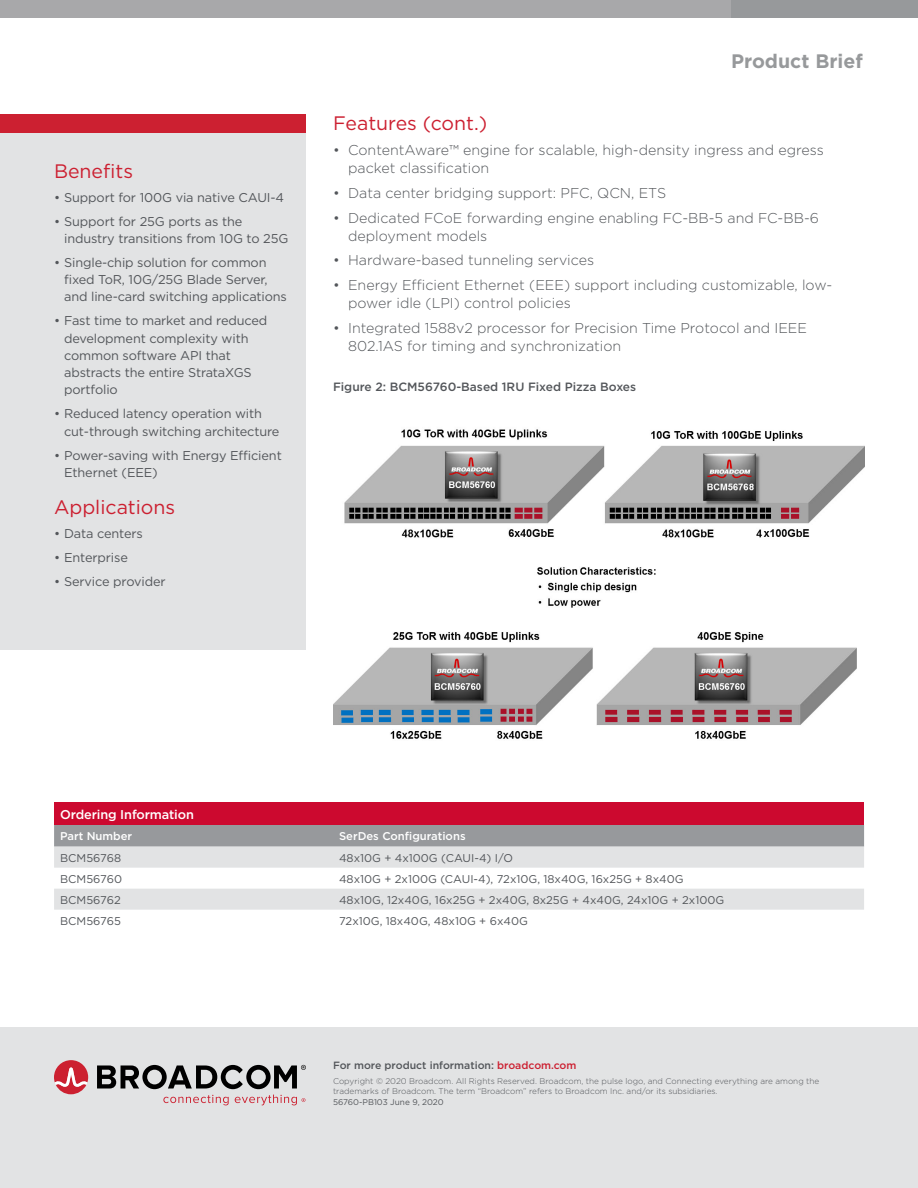
<style>
.page{position:relative;width:918px;height:1188px;background:#fff}
.page>*{position:absolute;margin:0;border:0;box-sizing:border-box;transform-origin:0 0}
.Body_Head{font:19.5px "Gotham";color:#cc2031}
.t1{font:700 19.5px "Gotham";color:#97999b}
.t2{font:300 14.25px/18px "Gotham";color:#53565a}
.t3{font:12.75px/17.2px "Gotham";letter-spacing:-.01em;color:#53565a}
.Chart_Header_8_5_9{font:500 12.75px "Gotham";letter-spacing:-.01em;color:#fff}
.Figure_Caption{font:500 12px "Gotham";color:#53565a}
.Table_Text_Book{font:11.25px "Gotham";color:#53565a}
.Table_Header-White{font:500 11.25px "Gotham";color:#fff}
.t4{font:500 10.5px "Gotham";color:#53565a}
.t5{font:300 8.25px/10.5px "Gotham";color:#53565a}
.t6{font:8.25px "Gotham";color:#53565a}
.s1{color:#cc2031}
</style>
<div class="page">
<div style="left:0;top:1028px;width:918px;height:160px;background:#e2e3e4"></div>
<div style="left:0;top:0;width:735px;height:18px;background:#a8a8aa"></div>
<div style="left:731px;top:0;width:187px;height:18px;background:#97999b"></div>
<svg style="left:163px;top:1095px;width:66px;height:10px"></svg>
<svg style="left:235px;top:1095px;width:71px;height:10px"></svg>
<svg style="left:97px;top:1065px;width:209px;height:24px"></svg>
<svg style="left:54px;top:1060px;width:34px;height:34px"></svg>
<div style="left:0;top:115px;width:306px;height:535px;background:#e2e3e4"></div>
<div style="left:0;top:115px;width:306px;height:18px;background:#cc2031"></div>
<div style="left:54px;top:803px;width:810px;height:22px;background:#cc092f"></div>
<div style="left:54px;top:825px;width:810px;height:22px;background:#97999c"></div>
<svg style="left:54px;top:847px;width:810px;height:63px;fill:#e2e3e4"></svg>
<img style="left:333px;top:429px;width:531px;height:310px">
<p class="Body_Head" style="left:54px;top:158px;width:81px">Benefits</p>
<p class="t3" style="left:54px;top:188px;width:232px">• Support for 100G via native CAUI-4</p>
<p class="t3" style="left:64px;top:212px;width:226px;text-indent:-10px">• Support for 25G ports as the industry transitions from 10G to 25G</p>
<p class="t3" style="left:64px;top:253px;width:224px;text-indent:-10px">• Single-chip solution for common fixed ToR, 10G/25G Blade Server, and line-card switching applications</p>
<p class="t3" style="left:64px;top:312px;width:205px;text-indent:-10px">• Fast time to market and reduced development complexity with common software API that abstracts the entire StrataXGS portfolio</p>
<p class="t3" style="left:64px;top:405px;width:217px;text-indent:-10px">• Reduced latency operation with cut-through switching architecture</p>
<p class="t3" style="left:64px;top:446px;width:219px;text-indent:-10px">• Power-saving with Energy Efficient<br>Ethernet (EEE)</p>
<p class="Body_Head" style="left:54px;top:494px;width:123px">Applications</p>
<p class="t3" style="left:54px;top:524px;width:90px">• Data centers</p>
<p class="t3" style="left:54px;top:548px;width:75px">• Enterprise</p>
<p class="t3" style="left:54px;top:572px;width:113px">• Service provider</p>
<h1 class="t1" style="left:731px;top:48px;width:133px">Product Brief</h1>
<p class="Body_Head" style="left:333px;top:111px;width:156px">Features (cont.)</p>
<p class="t2" style="left:348px;top:141px;width:477px;text-indent:-15px">• ContentAware™ engine for scalable, high-density ingress and egress packet classification</p>
<p class="t2" style="left:333px;top:183px;width:335px">• Data center bridging support: PFC, QCN, ETS</p>
<p class="t2" style="left:348px;top:208px;width:472px;text-indent:-15px">• Dedicated FCoE forwarding engine enabling FC-BB-5 and FC-BB-6 deployment models</p>
<p class="t2" style="left:333px;top:251px;width:263px">• Hardware-based tunneling services</p>
<p class="t2" style="left:348px;top:276px;width:486px;text-indent:-15px">• Energy Efficient Ethernet (EEE) support including customizable, low&shy;power idle (LPI) control policies</p>
<p class="t2" style="left:348px;top:318px;width:460px;text-indent:-15px">• Integrated 1588v2 processor for Precision Time Protocol and IEEE<br>802.1AS for timing and synchronization</p>
<p class="Figure_Caption" style="left:333px;top:379px;width:305px">Figure 2: BCM56760-Based 1RU Fixed Pizza Boxes</p>
<p class="Chart_Header_8_5_9" style="left:60px;top:806px;width:135px">Ordering Information</p>
<p class="Table_Header-White" style="left:60px;top:829px;width:74px">Part Number</p>
<p class="Table_Header-White" style="left:339px;top:829px;width:128px">SerDes Configurations</p>
<p class="Table_Text_Book" style="left:60px;top:850px;width:62px">BCM56768</p>
<p class="Table_Text_Book" style="left:339px;top:850px;width:175px">48x10G + 4x100G (CAUI-4) I/O</p>
<p class="Table_Text_Book" style="left:60px;top:871px;width:63px">BCM56760</p>
<p class="Table_Text_Book" style="left:339px;top:871px;width:346px">48x10G + 2x100G (CAUI-4), 72x10G, 18x40G, 16x25G + 8x40G</p>
<p class="Table_Text_Book" style="left:60px;top:892px;width:62px">BCM56762</p>
<p class="Table_Text_Book" style="left:339px;top:892px;width:387px">48x10G, 12x40G, 16x25G + 2x40G, 8x25G + 4x40G, 24x10G + 2x100G</p>
<p class="Table_Text_Book" style="left:60px;top:913px;width:62px">BCM56765</p>
<p class="Table_Text_Book" style="left:339px;top:913px;width:190px">72x10G, 18x40G, 48x10G + 6x40G</p>
<p class="t4" style="left:333px;top:1058px;width:245px">For more product information: <span class="s1">broadcom.com</span></p>
<p class="t5" style="left:333px;top:1075px;width:488px">Copyright © 2020 Broadcom. All Rights Reserved. Broadcom, the pulse logo, and Connecting everything are among the trademarks of Broadcom. The term “Broadcom” refers to Broadcom Inc. and/or its subsidiaries.</p>
<p class="t6" style="left:333px;top:1096px;width:112px">56760-PB103 June 9, 2020</p>
</div>
